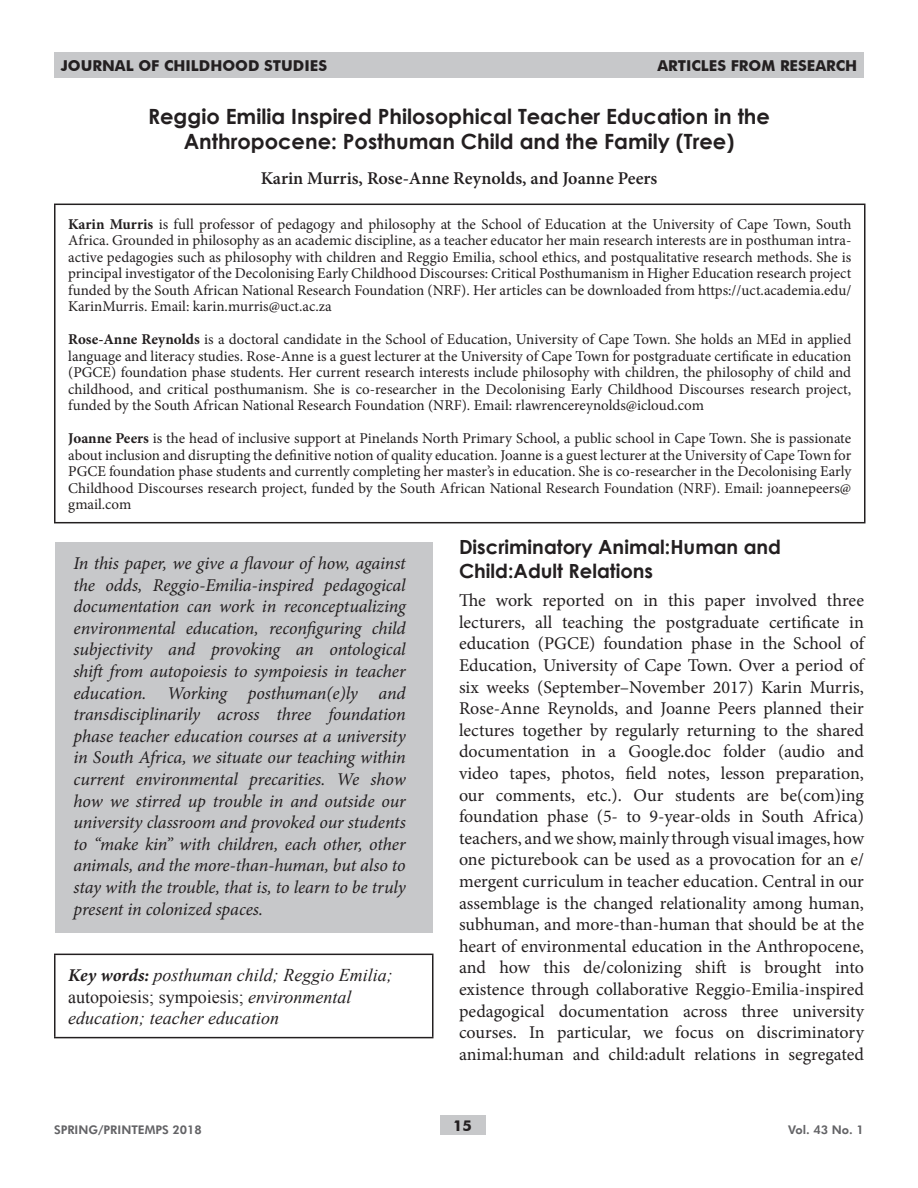
<style>
.page{position:relative;width:918px;height:1188px;background:#fff}
.page>*{position:absolute;margin:0;border:0;box-sizing:border-box;transform-origin:0 0}
.t1{font:700 21px/25.2px "Century Gothic";color:#231f20;text-align:center}
.t2{font:700 19.5px/23.4px "Century Gothic";color:#231f20}
.t3{font:18px/21.6px "Minion Pro";color:#231f20;text-align:justify}
.t4{font:italic 18px/21.6px "Minion Pro";letter-spacing:-.01em;color:#231f20;text-align:justify}
.t5{font:italic 18px/21.6px "Times New Roman";color:#231f20}
.t6{font:600 18px "Minion Pro";color:#231f20}
.t7{font:15px/16.5px "Minion Pro";color:#231f20;text-align:justify}
.t8{font:700 15px "Futura BT";color:#231f20}
.t9{font:800 12px "Futura BT";color:#636366}
.s1{font-weight:700}
.s2{font-family:"Minion Pro";font-weight:700}
.s3{font-style:normal}
</style>
<div class="page">
<div style="left:440px;top:1116px;width:45px;height:19px;background:#c7c8ca"></div>
<div style="left:54px;top:52px;width:810px;height:26px;background:#c7c8ca"></div>
<hr style="left:54px;top:204px;width:812px;height:1px;background:#231f20">
<hr style="left:54px;top:205px;width:2px;height:317px;background:#231f20">
<hr style="left:864px;top:205px;width:2px;height:317px;background:#231f20">
<hr style="left:54px;top:522px;width:812px;height:1px;background:#231f20">
<div style="left:55px;top:542px;width:378px;height:391px;background:#c7c8ca"></div>
<hr style="left:54px;top:954px;width:380px;height:1px;background:#231f20">
<hr style="left:54px;top:955px;width:2px;height:82px;background:#231f20">
<hr style="left:432px;top:955px;width:2px;height:82px;background:#231f20">
<hr style="left:54px;top:1037px;width:380px;height:1px;background:#231f20">
<p class="t8" style="left:61px;top:57px;width:268px">JOURNAL OF CHILDHOOD STUDIES</p>
<p class="t8" style="left:657px;top:57px;width:201px">ARTICLES FROM RESEARCH</p>
<h1 class="t1" style="left:148px;top:103px;width:624px">Reggio Emilia Inspired Philosophical Teacher Education in the<br>Anthropocene: Posthuman Child and the Family (Tree)</h1>
<p class="t6" style="left:261px;top:166px;width:398px">Karin Murris, Rose-Anne Reynolds, and Joanne Peers</p>
<p class="t7" style="left:68px;top:216px;width:785px"><span class="s1">Karin Murris</span> is full professor of pedagogy and philosophy at the School of Education at the University of Cape Town, South Africa. Grounded in philosophy as an academic discipline, as a teacher educator her main research interests are in posthuman intra&shy;active pedagogies such as philosophy with children and Reggio Emilia, school ethics, and postqualitative research methods. She is principal investigator of the Decolonising Early Childhood Discourses: Critical Posthumanism in Higher Education research project funded by the South African National Research Foundation (NRF). Her articles can be downloaded from https://uct.academia.edu/ KarinMurris. Email: karin.murris@uct.ac.za</p>
<p class="t7" style="left:68px;top:331px;width:785px"><span class="s1">Rose-Anne Reynolds</span> is a doctoral candidate in the School of Education, University of Cape Town. She holds an MEd in applied language and literacy studies. Rose-Anne is a guest lecturer at the University of Cape Town for postgraduate certificate in education (PGCE) foundation phase students. Her current research interests include philosophy with children, the philosophy of child and childhood, and critical posthumanism. She is co-researcher in the Decolonising Early Childhood Discourses research project, funded by the South African National Research Foundation (NRF). Email: rlawrencereynolds@icloud.com</p>
<p class="t7" style="left:68px;top:430px;width:785px"><span class="s1">Joanne Peers</span> is the head of inclusive support at Pinelands North Primary School, a public school in Cape Town. She is passionate about inclusion and disrupting the definitive notion of quality education. Joanne is a guest lecturer at the University of Cape Town for PGCE foundation phase students and currently completing her master’s in education. She is co-researcher in the Decolonising Early Childhood Discourses research project, funded by the South African National Research Foundation (NRF). Email: joannepeers@ gmail.com</p>
<h2 class="t2" style="left:459px;top:535px;width:324px">Discriminatory Animal:Human and<br>Child:Adult Relations</h2>
<p class="t3" style="left:459px;top:590px;width:407px">The work reported on in this paper involved three lecturers, all teaching the postgraduate certificate in education (PGCE) foundation phase in the School of Education, University of Cape Town. Over a period of six weeks (September–November 2017) Karin Murris, Rose-Anne Reynolds, and Joanne Peers planned their lectures together by regularly returning to the shared documentation in a Google.doc folder (audio and video tapes, photos, field notes, lesson preparation, our comments, etc.). Our students are be(com)ing foundation phase (5- to 9-year-olds in South Africa) teachers, and we show, mainly through visual images, how one picturebook can be used as a provocation for an e/ mergent curriculum in teacher education. Central in our assemblage is the changed relationality among human, subhuman, and more-than-human that should be at the heart of environmental education in the Anthropocene, and how this de/colonizing shift is brought into existence through collaborative Reggio-Emilia-inspired pedagogical documentation across three university courses. In particular, we focus on discriminatory animal:human and child:adult relations in segregated</p>
<p class="t4" style="left:74px;top:552px;width:334px">In this paper, we give a flavour of how, against the odds, Reggio-Emilia-inspired pedagogical documentation can work in reconceptualizing environmental education, reconfiguring child subjectivity and provoking an ontological shift from autopoiesis to sympoiesis in teacher education. Working posthuman(e)ly and transdisciplinarily across three foundation phase teacher education courses at a university in South Africa, we situate our teaching within current environmental precarities. We show how we stirred up trouble in and outside our university classroom and provoked our students to “make kin” with children, each other, other animals, and the more-than-human, but also to stay with the trouble, that is, to learn to be truly present in colonized spaces.</p>
<p class="t5" style="left:68px;top:964px;width:326px"><span class="s2">Key words:</span> posthuman child; Reggio Emilia; <span class="s3">autopoiesis; sympoiesis;</span> environmental education; teacher education</p>
<p class="t9" style="left:54px;top:1122px;width:149px">SPRING/PRINTEMPS 2018</p>
<p class="t8" style="left:453px;top:1117px;width:20px">15</p>
<p class="t9" style="left:788px;top:1122px;width:77px">Vol. 43 No. 1</p>
</div>
